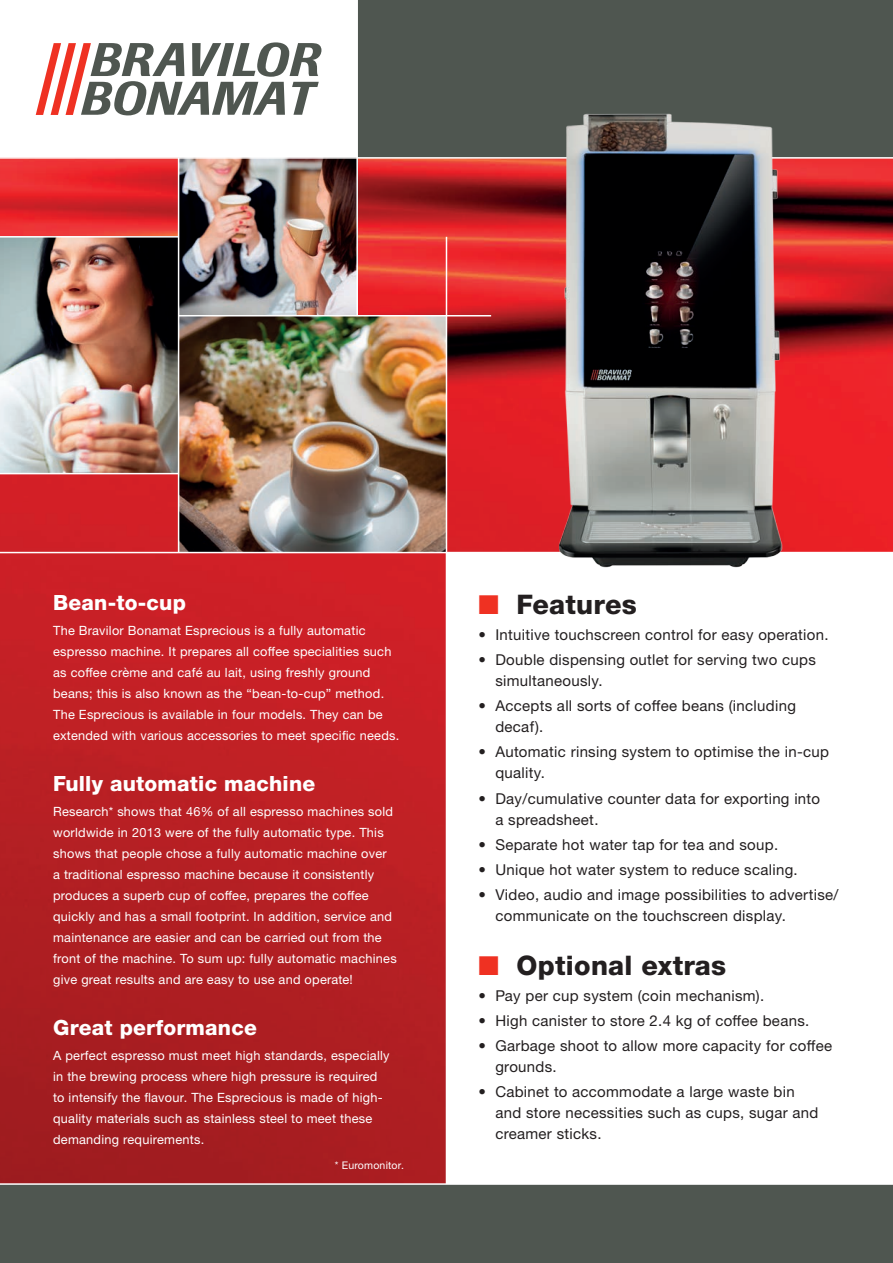
<style>
.page{position:relative;width:893px;height:1263px;background:#fff}
.page>*{position:absolute;margin:0;border:0;box-sizing:border-box;transform-origin:0 0}
.t1{font:800 27px "Helvetica Neue LTW1 G";letter-spacing:.01em;color:#231f20}
.t2{font:800 21px "Helvetica Neue LTW1 G";letter-spacing:.01em;color:#fff}
.t3{font:15px/21px "Helvetica Neue LTW1 G";letter-spacing:.02em;color:#231f20}
.t4{font:12.75px/21px "Helvetica Neue LTW1 G";letter-spacing:.02em;color:#fff}
.t5{font:10.5px "Helvetica Neue LTW1 G";letter-spacing:.02em;color:#fff}
.s1{color:#ef3122}
</style>
<div class="page">
<img style="left:0;top:159px;width:893px;height:1024px">
<div style="left:357px;top:0;width:536px;height:158px;background:#4f5650"></div>
<div style="left:0;top:1184px;width:893px;height:79px;background:#4f5650"></div>
<div style="left:446px;top:552px;width:447px;height:632px;background:#fff"></div>
<svg style="left:36px;top:42px;width:285px;height:73px"></svg>
<img style="left:179px;top:316px;width:267px;height:236px">
<img style="left:0;top:238px;width:178px;height:235px">
<img style="left:179px;top:159px;width:177px;height:156px">
<hr style="left:892px;top:1026px;width:1px;height:158px;background:#ccd1ce">
<hr style="left:0;top:1183px;width:893px;height:2px;background:#fff">
<hr style="left:0;top:157px;width:893px;height:2px;background:#fff">
<hr style="left:178px;top:158px;width:1px;height:394px;background:#fff">
<hr style="left:356px;top:0;width:2px;height:316px;background:#fff">
<hr style="left:179px;top:315px;width:312px;height:1px;background:#fff">
<hr style="left:446px;top:237px;width:1px;height:947px;background:#fff">
<hr style="left:0;top:552px;width:893px;height:1px;background:#fff">
<hr style="left:0;top:473px;width:179px;height:1px;background:#fff">
<hr style="left:0;top:236px;width:179px;height:2px;background:#fff">
<img style="left:541px;top:113px;width:257px;height:455px">
<h2 class="t2" style="left:53px;top:590px;width:134px">Bean-to-cup</h2>
<p class="t4" style="left:53px;top:620px;width:348px">The Bravilor Bonamat Esprecious is a fully automatic espresso machine. It prepares all coffee specialities such as coffee crème and café au lait, using freshly ground beans; this is also known as the “bean-to-cup” method.<br>The Esprecious is available in four models. They can be extended with various accessories to meet specific needs.</p>
<h2 class="t2" style="left:53px;top:771px;width:264px">Fully automatic machine</h2>
<p class="t4" style="left:53px;top:801px;width:345px">Research* shows that 46% of all espresso machines sold worldwide in 2013 were of the fully automatic type. This shows that people chose a fully automatic machine over a traditional espresso machine because it consistently produces a superb cup of coffee, prepares the coffee quickly and has a small footprint. In addition, service and maintenance are easier and can be carried out from the front of the machine. To sum up: fully automatic machines give great results and are easy to use and operate!</p>
<h2 class="t2" style="left:53px;top:1014px;width:205px">Great performance</h2>
<p class="t4" style="left:53px;top:1045px;width:338px">A perfect espresso must meet high standards, especially in the brewing process where high pressure is required to intensify the flavour. The Esprecious is made of high&shy;quality materials such as stainless steel to meet these demanding requirements.</p>
<p class="t5" style="left:335px;top:1159px;width:71px">* Euromonitor.</p>
<h1 class="t1" style="left:478px;top:589px;width:160px"><span class="s1">■</span> Features</h1>
<p class="t3" style="left:478px;top:624px;width:352px">• Intuitive touchscreen control for easy operation.</p>
<p class="t3" style="left:495px;top:649px;width:322px;text-indent:-17px">• Double dispensing outlet for serving two cups simultaneously.</p>
<p class="t3" style="left:495px;top:695px;width:302px;text-indent:-17px">• Accepts all sorts of coffee beans (including decaf).</p>
<p class="t3" style="left:495px;top:741px;width:335px;text-indent:-17px">• Automatic rinsing system to optimise the in-cup quality.</p>
<p class="t3" style="left:495px;top:788px;width:326px;text-indent:-17px">• Day/cumulative counter data for exporting into a spreadsheet.</p>
<p class="t3" style="left:478px;top:834px;width:301px">• Separate hot water tap for tea and soup.</p>
<p class="t3" style="left:478px;top:859px;width:321px">• Unique hot water system to reduce scaling.</p>
<p class="t3" style="left:495px;top:884px;width:345px;text-indent:-17px">• Video, audio and image possibilities to advertise/ communicate on the touchscreen display.</p>
<h1 class="t1" style="left:478px;top:950px;width:249px"><span class="s1">■</span> Optional extras</h1>
<p class="t3" style="left:478px;top:985px;width:287px">• Pay per cup system (coin mechanism).</p>
<p class="t3" style="left:478px;top:1010px;width:332px">• High canister to store 2.4 kg of coffee beans.</p>
<p class="t3" style="left:495px;top:1035px;width:338px;text-indent:-17px">• Garbage shoot to allow more capacity for coffee grounds.</p>
<p class="t3" style="left:495px;top:1081px;width:325px;text-indent:-17px">• Cabinet to accommodate a large waste bin and store necessities such as cups, sugar and creamer sticks.</p>
</div>
